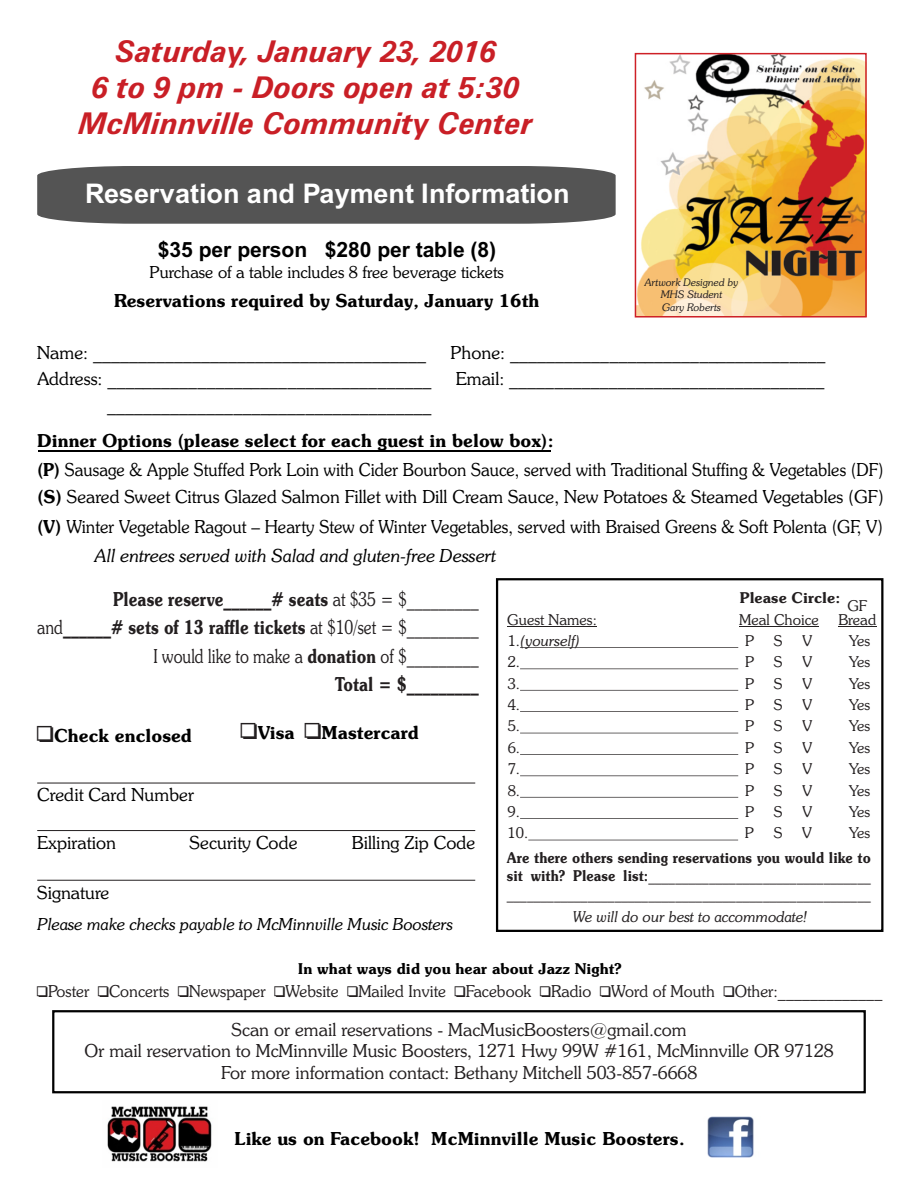
<style>
.page{position:relative;width:918px;height:1188px;background:#fff}
.page>*{position:absolute;margin:0;border:0;box-sizing:border-box;transform-origin:0 0}
.t1{font:italic 700 30px/36.2px "Zurich BT";color:#c91f26;text-align:center}
.t2{font:700 27px "Arial";color:#fff}
.t3{font:700 21.15px "Arial";color:#000}
.t4{font:600 19.35px/28.5px "Souvenir IT Cby BT";color:#231f20;text-align:right;scale:.83 1}
.t5{font:300 18px "Souvenir IT Cby BT";color:#000}
.t6{font:300 18px/21.6px "Souvenir IT Cby BT";color:#231f20;text-align:center}
.t7{font:600 18px "Souvenir IT Cby BT";color:#000}
.t8{font:300 18px "Souvenir IT Cby BT";color:#000;scale:.94 1}
.t9{font:300 18px "Souvenir IT Cby BT";color:#000;scale:.95 1}
.t10{font:italic 300 18px "Souvenir IT Cby BT";color:#000}
.t11{font:italic 300 16.65px "Souvenir IT Cby BT";color:#000}
.t12{font:300 16.65px "Souvenir IT Cby BT";color:#000}
.t13{font:300 16.5px "Souvenir IT Cby BT";color:#231f20}
.t14{font:300 15px/18.1px "Souvenir IT Cby BT";color:#231f20;text-align:justify;scale:.9 1}
.t15{font:300 15px "Souvenir IT Cby BT";color:#231f20}
.t16{font:italic 300 15px "Souvenir IT Cby BT";color:#231f20}
.t17{font:600 15px "Souvenir IT Cby BT";color:#000}
.t18{font:600 15px "Souvenir IT Cby BT";color:#231f20}
.t19{font:italic 300 10.5px/12.6px "Souvenir IT Cby BT";color:#231f20;text-align:center}
.s1{font-weight:600}
.s2{font-weight:300}
.s3{font-style:normal}
</style>
<div class="page">
<img style="left:638px;top:56px;width:226px;height:259px">
<hr style="left:38px;top:450px;width:512px;height:2px;background:#000">
<div style="left:52px;top:1010px;width:814px;height:83px;border:2px solid #000"></div>
<div style="left:37px;top:166px;width:579px;height:58px;background:#545454"></div>
<img style="left:707px;top:1117px;width:47px;height:40px">
<img style="left:107px;top:1106px;width:105px;height:56px">
<div style="left:496px;top:578px;width:387px;height:354px;border:2px solid #000"></div>
<hr style="left:520px;top:647px;width:60px;height:1px;background:#231f20">
<hr style="left:580px;top:647px;width:158px;height:1px;background:#231f20">
<hr style="left:520px;top:669px;width:218px;height:1px;background:#231f20">
<hr style="left:520px;top:690px;width:218px;height:1px;background:#231f20">
<hr style="left:520px;top:711px;width:218px;height:1px;background:#231f20">
<hr style="left:520px;top:733px;width:218px;height:1px;background:#231f20">
<hr style="left:520px;top:754px;width:218px;height:1px;background:#231f20">
<hr style="left:520px;top:776px;width:218px;height:1px;background:#231f20">
<hr style="left:520px;top:797px;width:218px;height:1px;background:#231f20">
<hr style="left:520px;top:818px;width:218px;height:1px;background:#231f20">
<hr style="left:528px;top:840px;width:210px;height:1px;background:#231f20">
<div style="left:635px;top:53px;width:232px;height:265px;border:2px solid #ce2026"></div>
<hr style="left:37px;top:783px;width:438px;height:1px;background:#231f20">
<hr style="left:37px;top:830px;width:438px;height:1px;background:#231f20">
<hr style="left:37px;top:880px;width:438px;height:1px;background:#231f20">
<hr style="left:838px;top:626px;width:38px;height:1px;background:#231f20">
<hr style="left:507px;top:626px;width:90px;height:1px;background:#231f20">
<hr style="left:739px;top:626px;width:80px;height:1px;background:#231f20">
<h1 class="t1" style="left:79px;top:36px;width:455px">Saturday, January 23, 2016<br>6 to 9 pm - Doors open at 5:30<br>McMinnville Community Center</h1>
<h2 class="t2" style="left:85px;top:183px;width:486px">Reservation and Payment Information</h2>
<p class="t3" style="left:158px;top:241px;width:340px">$35 per person $280 per table (8)</p>
<p class="t12" style="left:150px;top:265px;width:356px">Purchase of a table includes 8 free beverage tickets</p>
<p class="t7" style="left:114px;top:293px;width:427px">Reservations required by Saturday, January 16th</p>
<p class="t19" style="left:645px;top:277px;width:95px">Artwork Designed by<br>MHS Student<br>Gary Roberts</p>
<p class="t5" style="left:37px;top:345px;width:391px">Name: _____________________________________</p>
<p class="t5" style="left:451px;top:345px;width:376px">Phone: ___________________________________</p>
<p class="t5" style="left:37px;top:372px;width:396px">Address: ____________________________________</p>
<p class="t5" style="left:456px;top:372px;width:370px">Email: ___________________________________</p>
<p class="t5" style="left:107px;top:397px;width:326px">____________________________________</p>
<p class="t7" style="left:37px;top:433px;width:518px">Dinner Options (please select for each guest in below box):</p>
<p class="t8" style="left:37px;top:462px;width:902px"><span class="s1">(P)</span> Sausage &amp; Apple Stuffed Pork Loin with Cider Bourbon Sauce, served with Traditional Stuffing &amp; Vegetables (DF)</p>
<p class="t5" style="left:37px;top:490px;width:848px"><span class="s1">(S)</span> Seared Sweet Citrus Glazed Salmon Fillet with Dill Cream Sauce, New Potatoes &amp; Steamed Vegetables (GF)</p>
<p class="t9" style="left:37px;top:519px;width:892px"><span class="s1">(V)</span> Winter Vegetable Ragout – Hearty Stew of Winter Vegetables, served with Braised Greens &amp; Soft Polenta (GF, V)</p>
<p class="t10" style="left:95px;top:549px;width:403px">All entrees served with Salad and gluten-free Dessert</p>
<p class="t4" style="left:37px;top:586px;width:534px">Please reserve______# seats <span class="s2">at $35 = $_________ and</span>______# sets of 13 raffle tickets <span class="s2">at $10/set = $_________ I would like to make a</span> donation <span class="s2">of $_________<br></span>Total = $_________</p>
<p class="t7" style="left:54px;top:728px;width:139px">Check enclosed</p>
<p class="t7" style="left:258px;top:725px;width:39px">Visa</p>
<p class="t7" style="left:321px;top:725px;width:99px">Mastercard</p>
<p class="t5" style="left:37px;top:788px;width:158px">Credit Card Number</p>
<p class="t5" style="left:37px;top:835px;width:80px">Expiration</p>
<p class="t5" style="left:190px;top:835px;width:109px">Security Code</p>
<p class="t5" style="left:352px;top:835px;width:125px">Billing Zip Code</p>
<p class="t5" style="left:37px;top:886px;width:74px">Signature</p>
<p class="t11" style="left:38px;top:917px;width:417px">Please make checks payable to McMinnville Music Boosters</p>
<p class="t18" style="left:740px;top:592px;width:102px">Please Circle:</p>
<p class="t15" style="left:847px;top:600px;width:22px">GF</p>
<p class="t15" style="left:507px;top:613px;width:91px">Guest Names:</p>
<p class="t15" style="left:739px;top:613px;width:81px">Meal Choice</p>
<p class="t15" style="left:838px;top:613px;width:39px">Bread</p>
<p class="t16" style="left:508px;top:634px;width:74px"><span class="s3">1.</span>(yourself)</p>
<p class="t15" style="left:745px;top:634px;width:11px">P</p>
<p class="t15" style="left:774px;top:634px;width:10px">S</p>
<p class="t15" style="left:802px;top:634px;width:11px">V</p>
<p class="t15" style="left:849px;top:634px;width:23px">Yes</p>
<p class="t15" style="left:508px;top:656px;width:14px">2.</p>
<p class="t15" style="left:745px;top:656px;width:11px">P</p>
<p class="t15" style="left:774px;top:656px;width:10px">S</p>
<p class="t15" style="left:802px;top:656px;width:11px">V</p>
<p class="t15" style="left:849px;top:656px;width:23px">Yes</p>
<p class="t15" style="left:508px;top:677px;width:14px">3.</p>
<p class="t15" style="left:745px;top:677px;width:11px">P</p>
<p class="t15" style="left:774px;top:677px;width:10px">S</p>
<p class="t15" style="left:802px;top:677px;width:11px">V</p>
<p class="t15" style="left:849px;top:677px;width:23px">Yes</p>
<p class="t15" style="left:508px;top:699px;width:14px">4.</p>
<p class="t15" style="left:745px;top:699px;width:11px">P</p>
<p class="t15" style="left:774px;top:699px;width:10px">S</p>
<p class="t15" style="left:802px;top:699px;width:11px">V</p>
<p class="t15" style="left:849px;top:699px;width:23px">Yes</p>
<p class="t15" style="left:508px;top:720px;width:14px">5.</p>
<p class="t15" style="left:745px;top:720px;width:11px">P</p>
<p class="t15" style="left:774px;top:720px;width:10px">S</p>
<p class="t15" style="left:802px;top:720px;width:11px">V</p>
<p class="t15" style="left:849px;top:720px;width:23px">Yes</p>
<p class="t15" style="left:508px;top:741px;width:14px">6.</p>
<p class="t15" style="left:745px;top:741px;width:11px">P</p>
<p class="t15" style="left:774px;top:741px;width:10px">S</p>
<p class="t15" style="left:802px;top:741px;width:11px">V</p>
<p class="t15" style="left:849px;top:741px;width:23px">Yes</p>
<p class="t15" style="left:508px;top:763px;width:14px">7.</p>
<p class="t15" style="left:745px;top:763px;width:11px">P</p>
<p class="t15" style="left:774px;top:763px;width:10px">S</p>
<p class="t15" style="left:802px;top:763px;width:11px">V</p>
<p class="t15" style="left:849px;top:763px;width:23px">Yes</p>
<p class="t15" style="left:508px;top:784px;width:14px">8.</p>
<p class="t15" style="left:745px;top:784px;width:11px">P</p>
<p class="t15" style="left:774px;top:784px;width:10px">S</p>
<p class="t15" style="left:802px;top:784px;width:11px">V</p>
<p class="t15" style="left:849px;top:784px;width:23px">Yes</p>
<p class="t15" style="left:508px;top:806px;width:14px">9.</p>
<p class="t15" style="left:745px;top:806px;width:11px">P</p>
<p class="t15" style="left:774px;top:806px;width:10px">S</p>
<p class="t15" style="left:802px;top:806px;width:11px">V</p>
<p class="t15" style="left:849px;top:806px;width:23px">Yes</p>
<p class="t15" style="left:508px;top:827px;width:22px">10.</p>
<p class="t15" style="left:745px;top:827px;width:11px">P</p>
<p class="t15" style="left:774px;top:827px;width:10px">S</p>
<p class="t15" style="left:802px;top:827px;width:11px">V</p>
<p class="t15" style="left:849px;top:827px;width:23px">Yes</p>
<p class="t14" style="left:507px;top:850px;width:406px"><span class="s1">Are there others sending reservations you would like to sit with? Please list:</span>_________________________________ ______________________________________________________</p>
<p class="t16" style="left:572px;top:911px;width:237px">We will do our best to accommodate!</p>
<p class="t17" style="left:298px;top:963px;width:326px">In what ways did you hear about Jazz Night?</p>
<p class="t13" style="left:48px;top:984px;width:836px">Poster Concerts Newspaper Website Mailed Invite Facebook Radio Word of Mouth Other:_____________</p>
<p class="t6" style="left:85px;top:1020px;width:751px">Scan or email reservations - MacMusicBoosters@gmail.com<br>Or mail reservation to McMinnville Music Boosters, 1271 Hwy 99W #161, McMinnville OR 97128<br>For more information contact: Bethany Mitchell 503-857-6668</p>
<p class="t7" style="left:235px;top:1131px;width:452px">Like us on Facebook! McMinnville Music Boosters.</p>
</div>
